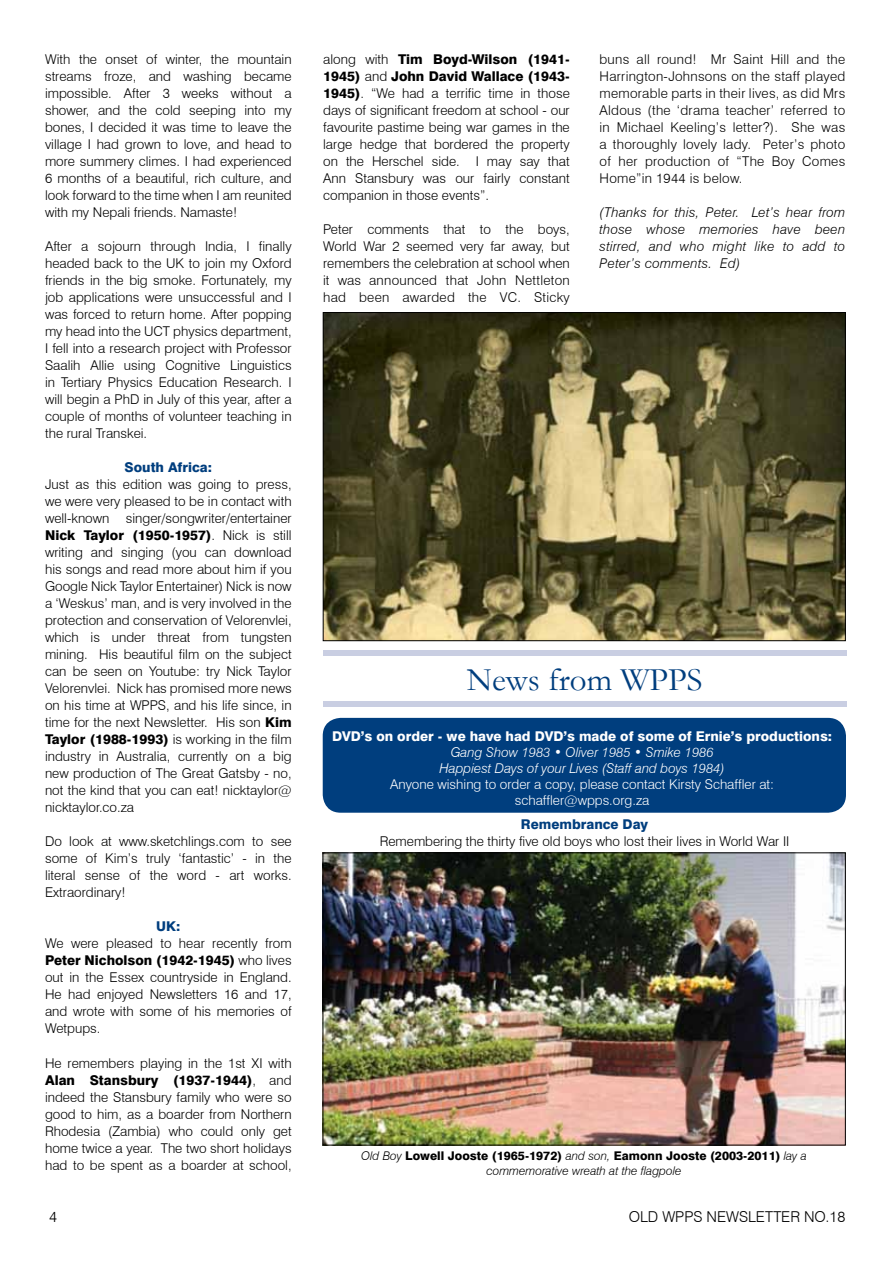
<style>
.page{position:relative;width:893px;height:1263px;background:#fff}
.page>*{position:absolute;margin:0;border:0;box-sizing:border-box;transform-origin:0 0}
.t1{font:33px "Garamond";color:#003e7e}
.t2{font:300 15px "Swiss 721 BT";color:#000}
.t3{font:300 13.5px/17px "Swiss 721 BT";color:#000;text-align:justify}
.t4{font:italic 300 13.5px/17px "Swiss 721 BT";letter-spacing:.02em;color:#000;text-align:justify}
.t5{font:300 13.5px/16.2px "Swiss 721 BT";color:#fff;text-align:center}
.t6{font:italic 300 13.5px/16.2px "Swiss 721 BT";color:#fff;text-align:center}
.t7{font:800 13.5px "Swiss 721 BT";color:#fff}
.t8{font:800 13.5px "Swiss 721 BT";color:#003e7e}
.t9{font:italic 300 12px/14.4px "Swiss 721 BT";color:#000;text-align:center}
.s1{font-weight:800}
.s2{font-weight:800;font-style:normal}
</style>
<div class="page">
<div style="left:323px;top:718px;width:523px;height:95px;background:#003e7e;border-radius:18px"></div>
<div style="left:323px;top:651px;width:523px;height:5px;background:#c9cee2"></div>
<div style="left:323px;top:701px;width:523px;height:5px;background:#c9cee2"></div>
<img style="left:325px;top:314px;width:519px;height:325px">
<img style="left:325px;top:855px;width:519px;height:288px">
<div style="left:323px;top:853px;width:523px;height:292px;border:1px solid #000"></div>
<p class="t3" style="left:45px;top:50px;width:248px">With the onset of winter, the mountain streams froze, and washing became impossible. After 3 weeks without a shower, and the cold seeping into my bones, I decided it was time to leave the village I had grown to love, and head to more summery climes. I had experienced 6 months of a beautiful, rich culture, and look forward to the time when I am reunited with my Nepali friends. Namaste!</p>
<p class="t3" style="left:45px;top:238px;width:248px">After a sojourn through India, I finally headed back to the UK to join my Oxford friends in the big smoke. Fortunately, my job applications were unsuccessful and I was forced to return home. After popping my head into the UCT physics department, I fell into a research project with Professor Saalih Allie using Cognitive Linguistics in Tertiary Physics Education Research. I will begin a PhD in July of this year, after a couple of months of volunteer teaching in the rural Transkei.</p>
<p class="t8" style="left:125px;top:459px;width:89px">South Africa:</p>
<p class="t3" style="left:45px;top:476px;width:248px">Just as this edition was going to press, we were very pleased to be in contact with well-known singer/songwriter/entertainer <span class="s1">Nick Taylor (1950-1957)</span>. Nick is still writing and singing (you can download his songs and read more about him if you Google Nick Taylor Entertainer) Nick is now a ‘Weskus’ man, and is very involved in the protection and conservation of Velorenvlei, which is under threat from tungsten mining. His beautiful film on the subject can be seen on Youtube: try Nick Taylor Velorenvlei. Nick has promised more news on his time at WPPS, and his life since, in time for the next Newsletter. His son <span class="s1">Kim Taylor (1988-1993)</span> is working in the film industry in Australia, currently on a big new production of The Great Gatsby - no, not the kind that you can eat! nicktaylor@ nicktaylor.co.za</p>
<p class="t3" style="left:45px;top:833px;width:248px">Do look at www.sketchlings.com to see some of Kim’s truly ‘fantastic’ - in the literal sense of the word - art works.<br>Extraordinary!</p>
<p class="t8" style="left:156px;top:918px;width:26px">UK:</p>
<p class="t3" style="left:45px;top:935px;width:248px">We were pleased to hear recently from <span class="s1">Peter Nicholson (1942-1945)</span> who lives out in the Essex countryside in England.<br>He had enjoyed Newsletters 16 and 17, and wrote with some of his memories of Wetpups.</p>
<p class="t3" style="left:45px;top:1054px;width:248px">He remembers playing in the 1st XI with <span class="s1">Alan Stansbury (1937-1944)</span>, and indeed the Stansbury family who were so good to him, as a boarder from Northern Rhodesia (Zambia) who could only get home twice a year. The two short holidays had to be spent as a boarder at school,</p>
<p class="t3" style="left:323px;top:51px;width:248px">along with <span class="s1">Tim Boyd-Wilson (1941- 1945)</span> and <span class="s1">John David Wallace (1943- 1945)</span>. “We had a terrific time in those days of significant freedom at school - our favourite pastime being war games in the large hedge that bordered the property on the Herschel side. I may say that Ann Stansbury was our fairly constant companion in those events”.</p>
<p class="t3" style="left:323px;top:221px;width:248px">Peter comments that to the boys, World War 2 seemed very far away, but remembers the celebration at school when it was announced that John Nettleton had been awarded the VC. Sticky</p>
<p class="t3" style="left:600px;top:51px;width:247px">buns all round! Mr Saint Hill and the Harrington-Johnsons on the staff played memorable parts in their lives, as did Mrs Aldous (the ‘drama teacher’ referred to in Michael Keeling’s letter?). She was a thoroughly lovely lady. Peter’s photo of her production of “The Boy Comes Home”in 1944 is below.</p>
<p class="t4" style="left:600px;top:204px;width:247px">(Thanks for this, Peter. Let’s hear from those whose memories have been stirred, and who might like to add to Peter’s comments. Ed)</p>
<h1 class="t1" style="left:467px;top:657px;width:237px">News from WPPS</h1>
<p class="t7" style="left:332px;top:728px;width:502px">DVD’s on order - we have had DVD’s made of some of Ernie’s productions:</p>
<p class="t6" style="left:439px;top:744px;width:287px">Gang Show 1983 • Oliver 1985 • Smike 1986<br>Happiest Days of your Lives (Staff and boys 1984)</p>
<p class="t5" style="left:390px;top:776px;width:386px">Anyone wishing to order a copy, please contact Kirsty Schaffler at: schaffler@wpps.org.za</p>
<p class="t8" style="left:521px;top:816px;width:129px">Remembrance Day</p>
<p class="t3" style="left:380px;top:833px;width:411px">Remembering the thirty five old boys who lost their lives in World War II</p>
<p class="t9" style="left:361px;top:1149px;width:447px">Old Boy <span class="s2">Lowell Jooste (1965-1972)</span> and son, <span class="s2">Eamonn Jooste (2003-2011)</span> lay a commemorative wreath at the flagpole</p>
<p class="t2" style="left:49px;top:1207px;width:9px">4</p>
<p class="t2" style="left:629px;top:1207px;width:99px">Old WPPS Newsletter</p>
<p class="t2" style="left:804px;top:1207px;width:43px">No.18</p>
</div>
